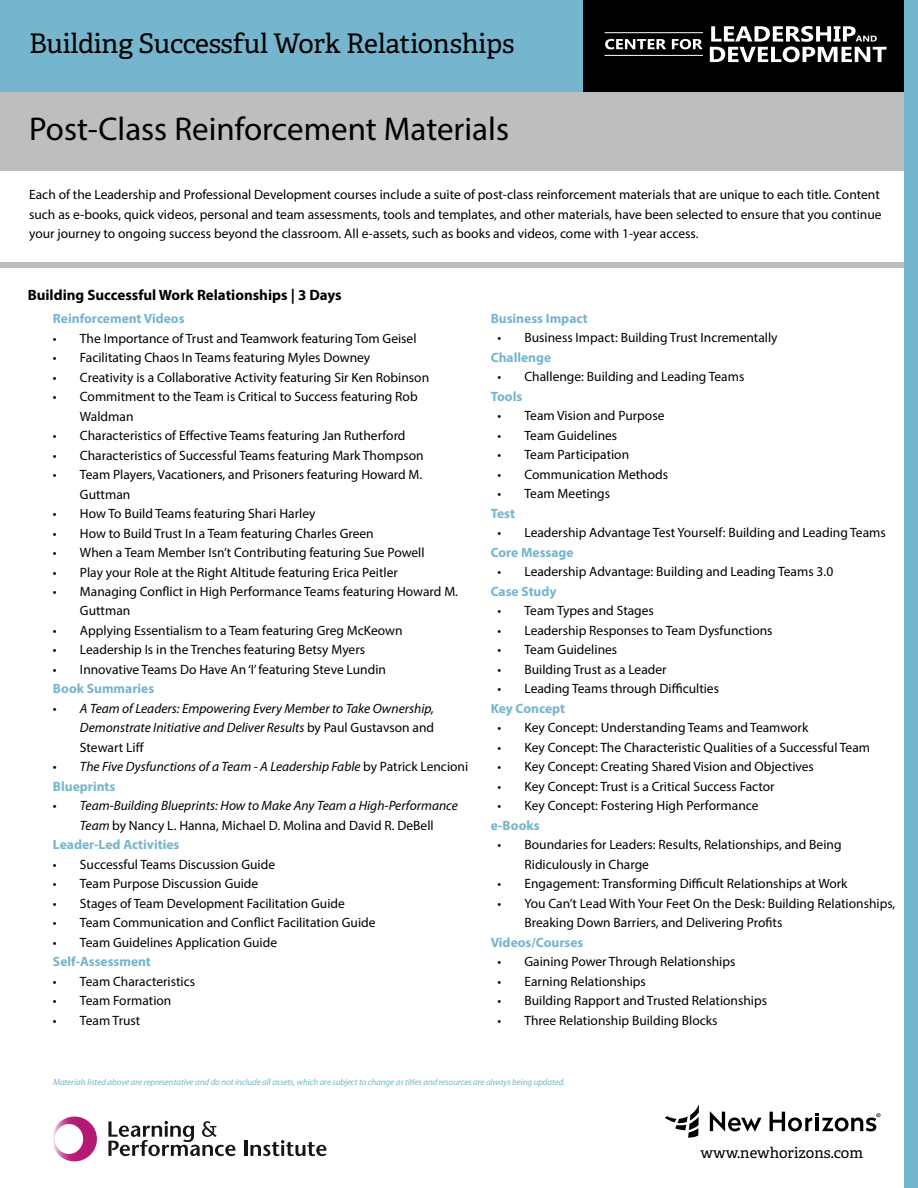
<style>
.page{position:relative;width:918px;height:1188px;background:#fff}
.page>*{position:absolute;margin:0;border:0;box-sizing:border-box;transform-origin:0 0}
.t1{font:33px "Myriad Pro";color:#000}
.t2{font:27px "Adelle";letter-spacing:-.01em;color:#000}
.t3{font:700 15px "Myriad Pro";color:#000}
.t4{font:15px "Adelle";color:#000}
.t5{font:13.5px/19.5px "Myriad Pro";color:#000}
.t6{font:italic 13.5px/19.5px "Myriad Pro";color:#000;text-align:justify}
.t7{font:700 13.5px "Myriad Pro";color:#75b5cd}
.t8{font:italic 9px "Myriad Pro";letter-spacing:-.01em;color:#75b5cd}
.s1{font-style:normal}
.s2{font-weight:700;font-style:normal;color:#75b5cd}
.s3{font-style:italic}
</style>
<div class="page">
<div style="left:0;top:0;width:584px;height:111px;background:#75b5cd"></div>
<div style="left:0;top:92px;width:918px;height:78px;background:#bcbec0"></div>
<div style="left:584px;top:0;width:334px;height:92px;background:#000"></div>
<svg style="left:710px;top:26px;width:176px;height:36px"></svg>
<svg style="left:605px;top:39px;width:61px;height:10px"></svg>
<svg style="left:672px;top:39px;width:31px;height:10px"></svg>
<hr style="left:605px;top:32px;width:98px;height:1px;background:#fff">
<hr style="left:605px;top:55px;width:98px;height:1px;background:#fff">
<div style="left:0;top:262px;width:918px;height:6px;background:#bcbec0"></div>
<div style="left:904px;top:0;width:14px;height:1188px;background:#75b5cd"></div>
<img style="left:53px;top:1117px;width:44px;height:44px">
<hr style="left:244px;top:1141px;width:3px;height:15px;background:#121617">
<svg style="left:250px;top:1140px;width:76px;height:16px"></svg>
<svg style="left:108px;top:1121px;width:128px;height:35px"></svg>
<svg style="left:710px;top:1111px;width:52px;height:21px"></svg>
<svg style="left:770px;top:1112px;width:111px;height:19px"></svg>
<svg style="left:665px;top:1104px;width:34px;height:34px"></svg>
<h2 class="t2" style="left:29px;top:27px;width:487px">Building Successful Work Relationships</h2>
<h1 class="t1" style="left:29px;top:109px;width:481px">Post-Class Reinforcement Materials</h1>
<p class="t5" style="left:29px;top:185px;width:854px">Each of the Leadership and Professional Development courses include a suite of post-class reinforcement materials that are unique to each title. Content such as e-books, quick videos, personal and team assessments, tools and templates, and other materials, have been selected to ensure that you continue your journey to ongoing success beyond the classroom. All e-assets, such as books and videos, come with 1-year access.</p>
<p class="t3" style="left:28px;top:286px;width:315px">Building Successful Work Relationships | 3 Days</p>
<p class="t7" style="left:53px;top:310px;width:133px">Reinforcement Videos</p>
<p class="t5" style="left:53px;top:328px;width:365px">• The Importance of Trust and Teamwork featuring Tom Geisel</p>
<p class="t5" style="left:53px;top:348px;width:319px">• Facilitating Chaos In Teams featuring Myles Downey</p>
<p class="t5" style="left:53px;top:367px;width:378px">• Creativity is a Collaborative Activity featuring Sir Ken Robinson</p>
<p class="t5" style="left:80px;top:387px;width:339px;text-indent:-27px">• Commitment to the Team is Critical to Success featuring Rob<br>Waldman</p>
<p class="t5" style="left:53px;top:426px;width:354px">• Characteristics of Effective Teams featuring Jan Rutherford</p>
<p class="t5" style="left:53px;top:445px;width:372px">• Characteristics of Successful Teams featuring Mark Thompson</p>
<p class="t5" style="left:80px;top:465px;width:344px;text-indent:-27px">• Team Players, Vacationers, and Prisoners featuring Howard M.<br>Guttman</p>
<p class="t5" style="left:53px;top:504px;width:264px">• How To Build Teams featuring Shari Harley</p>
<p class="t5" style="left:53px;top:523px;width:322px">• How to Build Trust In a Team featuring Charles Green</p>
<p class="t5" style="left:53px;top:543px;width:373px">• When a Team Member Isn’t Contributing featuring Sue Powell</p>
<p class="t5" style="left:53px;top:562px;width:346px">• Play your Role at the Right Altitude featuring Erica Peitler</p>
<p class="t5" style="left:80px;top:582px;width:380px;text-indent:-27px">• Managing Conflict in High Performance Teams featuring Howard M.<br>Guttman</p>
<p class="t5" style="left:53px;top:621px;width:351px">• Applying Essentialism to a Team featuring Greg McKeown</p>
<p class="t5" style="left:53px;top:640px;width:314px">• Leadership Is in the Trenches featuring Betsy Myers</p>
<p class="t5" style="left:53px;top:659px;width:335px">• Innovative Teams Do Have An ‘I’ featuring Steve Lundin</p>
<p class="t7" style="left:53px;top:680px;width:103px">Book Summaries</p>
<p class="t6" style="left:80px;top:698px;width:356px;text-indent:-27px">• A Team of Leaders: Empowering Every Member to Take Ownership, Demonstrate Initiative and Deliver Results <span class="s1">by Paul Gustavson and Stewart Liff</span></p>
<p class="t6" style="left:53px;top:757px;width:417px">• The Five Dysfunctions of a Team - A Leadership Fable <span class="s1">by Patrick Lencioni<br></span><span class="s2">Blueprints</span></p>
<p class="t6" style="left:53px;top:796px;width:407px">• Team-Building Blueprints: How to Make Any Team a High-Performance</p>
<p class="t5" style="left:80px;top:815px;width:355px"><span class="s3">Team</span> by Nancy L. Hanna, Michael D. Molina and David R. DeBell</p>
<p class="t7" style="left:53px;top:836px;width:128px">Leader-Led Activities</p>
<p class="t5" style="left:53px;top:854px;width:224px">• Successful Teams Discussion Guide</p>
<p class="t5" style="left:53px;top:874px;width:207px">• Team Purpose Discussion Guide</p>
<p class="t5" style="left:53px;top:893px;width:293px">• Stages of Team Development Facilitation Guide</p>
<p class="t5" style="left:53px;top:913px;width:324px">• Team Communication and Conflict Facilitation Guide</p>
<p class="t5" style="left:53px;top:932px;width:226px">• Team Guidelines Application Guide</p>
<p class="t7" style="left:53px;top:953px;width:99px">Self-Assessment</p>
<p class="t5" style="left:53px;top:971px;width:144px">• Team Characteristics</p>
<p class="t5" style="left:53px;top:991px;width:120px">• Team Formation</p>
<p class="t5" style="left:53px;top:1010px;width:89px">• Team Trust</p>
<p class="t7" style="left:491px;top:310px;width:99px">Business Impact</p>
<p class="t5" style="left:497px;top:328px;width:282px">• Business Impact: Building Trust Incrementally</p>
<p class="t7" style="left:491px;top:349px;width:62px">Challenge</p>
<p class="t5" style="left:497px;top:367px;width:248px">• Challenge: Building and Leading Teams</p>
<p class="t7" style="left:491px;top:387px;width:33px">Tools</p>
<p class="t5" style="left:497px;top:406px;width:168px">• Team Vision and Purpose</p>
<p class="t5" style="left:497px;top:425px;width:121px">• Team Guidelines</p>
<p class="t5" style="left:497px;top:445px;width:133px">• Team Participation</p>
<p class="t5" style="left:497px;top:464px;width:172px">• Communication Methods</p>
<p class="t5" style="left:497px;top:484px;width:114px">• Team Meetings</p>
<p class="t7" style="left:491px;top:504px;width:26px">Test</p>
<p class="t5" style="left:497px;top:523px;width:390px">• Leadership Advantage Test Yourself: Building and Leading Teams</p>
<p class="t7" style="left:491px;top:543px;width:84px">Core Message</p>
<p class="t5" style="left:497px;top:562px;width:337px">• Leadership Advantage: Building and Leading Teams 3.0</p>
<p class="t7" style="left:491px;top:582px;width:67px">Case Study</p>
<p class="t5" style="left:497px;top:601px;width:158px">• Team Types and Stages</p>
<p class="t5" style="left:497px;top:620px;width:277px">• Leadership Responses to Team Dysfunctions</p>
<p class="t5" style="left:497px;top:640px;width:121px">• Team Guidelines</p>
<p class="t5" style="left:497px;top:659px;width:171px">• Building Trust as a Leader</p>
<p class="t5" style="left:497px;top:679px;width:223px">• Leading Teams through Difficulties</p>
<p class="t7" style="left:491px;top:699px;width:76px">Key Concept</p>
<p class="t5" style="left:497px;top:718px;width:312px">• Key Concept: Understanding Teams and Teamwork</p>
<p class="t5" style="left:497px;top:737px;width:374px">• Key Concept: The Characteristic Qualities of a Successful Team</p>
<p class="t5" style="left:497px;top:757px;width:318px">• Key Concept: Creating Shared Vision and Objectives</p>
<p class="t5" style="left:497px;top:776px;width:279px">• Key Concept: Trust is a Critical Success Factor</p>
<p class="t5" style="left:497px;top:796px;width:263px">• Key Concept: Fostering High Performance</p>
<p class="t7" style="left:491px;top:816px;width:50px">e-Books</p>
<p class="t5" style="left:524px;top:835px;width:319px;text-indent:-27px">• Boundaries for Leaders: Results, Relationships, and Being<br>Ridiculously in Charge</p>
<p class="t5" style="left:497px;top:874px;width:352px">• Engagement: Transforming Difficult Relationships at Work</p>
<p class="t5" style="left:524px;top:893px;width:372px;text-indent:-27px">• You Can’t Lead With Your Feet On the Desk: Building Relationships,<br>Breaking Down Barriers, and Delivering Profits</p>
<p class="t7" style="left:491px;top:933px;width:94px">Videos/Courses</p>
<p class="t5" style="left:497px;top:952px;width:239px">• Gaining Power Through Relationships</p>
<p class="t5" style="left:497px;top:971px;width:150px">• Earning Relationships</p>
<p class="t5" style="left:497px;top:991px;width:271px">• Building Rapport and Trusted Relationships</p>
<p class="t5" style="left:497px;top:1010px;width:221px">• Three Relationship Building Blocks</p>
<p class="t8" style="left:53px;top:1076px;width:514px">Materials listed above are representative and do not include all assets, which are subject to change as titles and resources are always being updated.</p>
<p class="t4" style="left:701px;top:1144px;width:164px">www.newhorizons.com</p>
</div>
